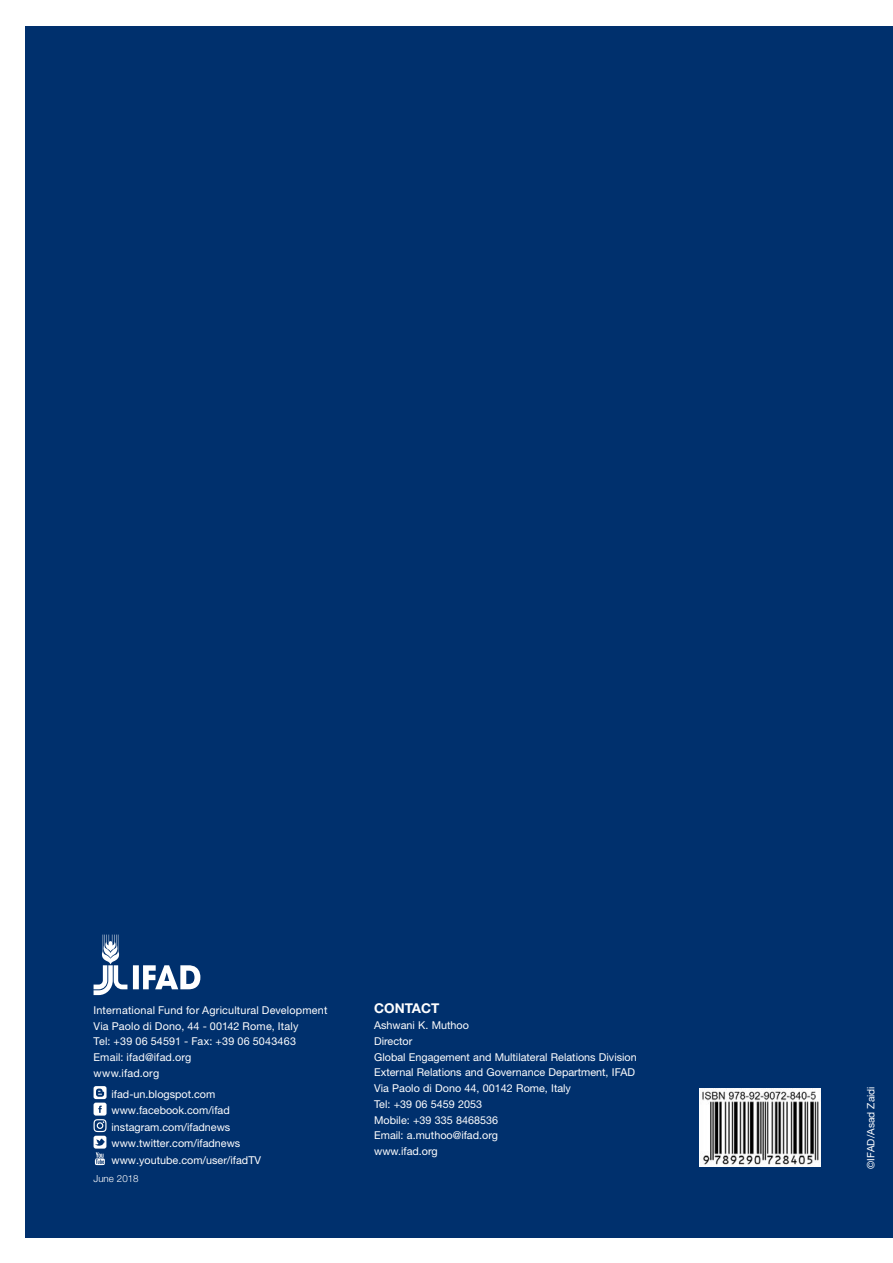
<style>
.page{position:relative;width:893px;height:1263px;background:#fff}
.page>*{position:absolute;margin:0;border:0;box-sizing:border-box;transform-origin:0 0}
._2{font:700 13.5px "Helvetica Neue LT Std";color:#fff}
.address{font:10.8px/15.8px "Helvetica Neue LT Std";color:#fff}
.address-2{font:10.8px "Helvetica Neue LT Std";letter-spacing:.02em;color:#fff}
.t1{font:10.2px "Helvetica Neue LT Std";color:#fff}
.address-3{font:300 9.75px "Helvetica Neue LT Std";color:#fff}
</style>
<div class="page">
<div style="left:26px;top:26px;width:867px;height:1211px;background:#00306d"></div>
<svg style="left:133px;top:965px;width:67px;height:24px"></svg>
<svg style="left:94px;top:934px;width:33px;height:61px"></svg>
<svg style="left:94px;top:1086px;width:13px;height:79px"></svg>
<img style="left:701px;top:1088px;width:120px;height:78px">
<p class="address" style="left:94px;top:1002px;width:235px">International Fund for Agricultural Development</p>
<p class="address" style="left:94px;top:1018px;width:206px">Via Paolo di Dono, 44 - 00142 Rome, Italy</p>
<p class="address-2" style="left:94px;top:1035px;width:204px">Tel: +39 06 54591 - Fax: +39 06 5043463</p>
<p class="address" style="left:94px;top:1049px;width:99px">Email: ifad@ifad.org</p>
<p class="address" style="left:94px;top:1065px;width:67px">www.ifad.org</p>
<p class="address" style="left:112px;top:1086px;width:105px">ifad-un.blogspot.com</p>
<p class="address" style="left:112px;top:1102px;width:120px">www.facebook.com/ifad</p>
<p class="address" style="left:112px;top:1119px;width:120px">instagram.com/ifadnews</p>
<p class="address" style="left:112px;top:1135px;width:130px">www.twitter.com/ifadnews</p>
<p class="address" style="left:112px;top:1152px;width:151px">www.youtube.com/user/ifadTV</p>
<p class="address-3" style="left:94px;top:1173px;width:47px">June 2018</p>
<p class="_2" style="left:374px;top:1000px;width:67px">CONTACT</p>
<p class="address" style="left:374px;top:1017px;width:96px">Ashwani K. Muthoo</p>
<p class="address" style="left:374px;top:1033px;width:264px">Director<br>Global Engagement and Multilateral Relations Division</p>
<p class="address" style="left:374px;top:1064px;width:262px">External Relations and Governance Department, IFAD</p>
<p class="address" style="left:374px;top:1080px;width:198px">Via Paolo di Dono 44, 00142 Rome, Italy</p>
<p class="address" style="left:374px;top:1096px;width:109px">Tel: +39 06 5459 2053</p>
<p class="address" style="left:374px;top:1112px;width:126px">Mobile: +39 335 8468536</p>
<p class="address" style="left:374px;top:1127px;width:125px">Email: a.muthoo@ifad.org</p>
<p class="address" style="left:374px;top:1143px;width:65px">www.ifad.org</p>
<p class="t1" style="left:865px;top:1169px;width:84px;rotate:-90deg">©IFAD/Asad Zaidi</p>
</div>
